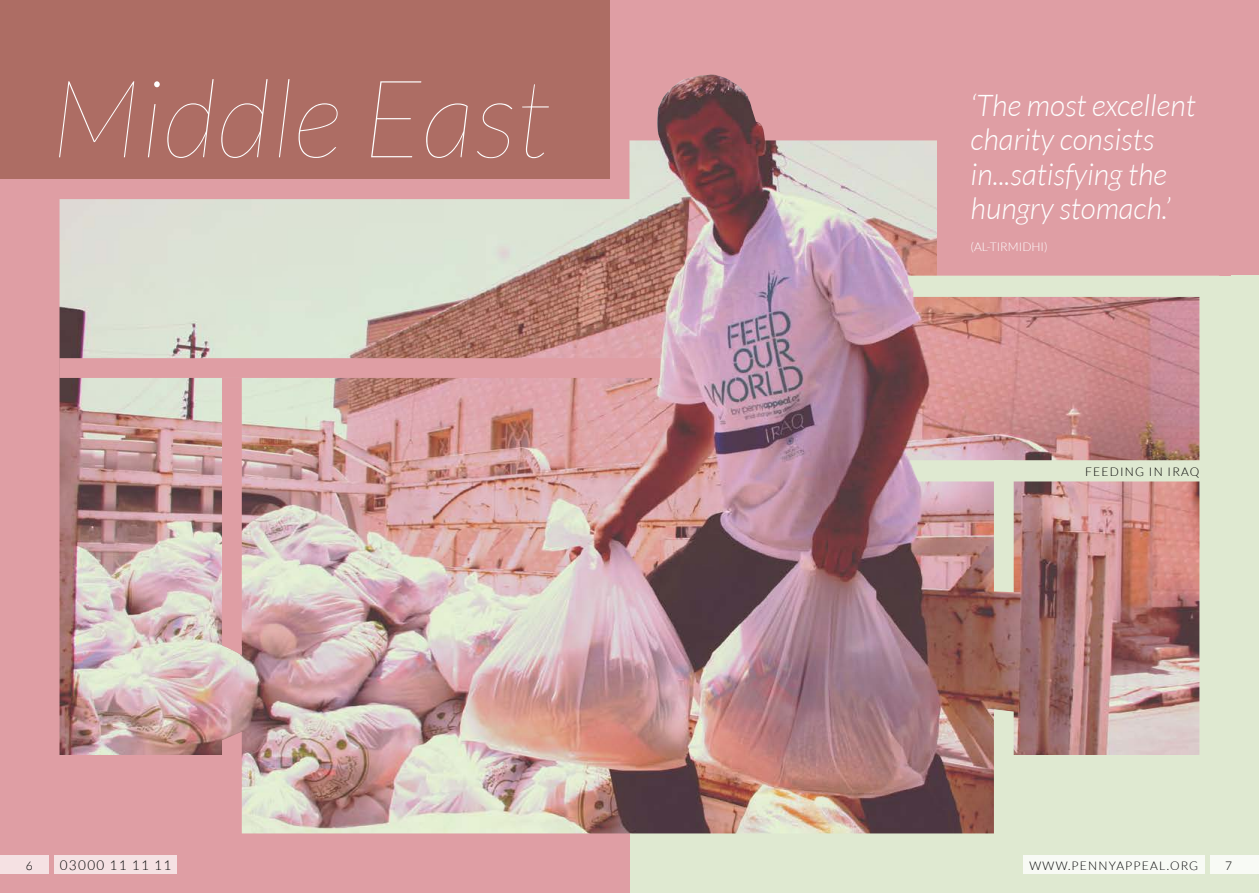
<style>
.page{position:relative;width:1259px;height:893px;background:#df9ea4}
.page>*{position:absolute;margin:0;border:0;box-sizing:border-box;transform-origin:0 0}
.t1{font:italic 100 108.6px "Lato";color:#fff}
.t2{font:italic 300 30px/34.5px "Lato";color:#fff}
.t3{font:300 13.5px "Lato";letter-spacing:.1em;color:#000}
.t4{font:300 12px "Lato";letter-spacing:.1em;color:#000}
.t5{font:300 12px "Lato";color:#fff}
</style>
<div class="page">
<div style="left:0;top:0;width:610px;height:179px;background:#ad6d64"></div>
<div style="left:630px;top:276px;width:628px;height:617px;background:#dfe9d1"></div>
<img style="left:60px;top:74px;width:1139px;height:759px">
<svg style="left:909px;top:460px;width:291px;height:132px"></svg>
<svg style="left:994px;top:709px;width:19px;height:124px"></svg>
<svg style="left:222px;top:732px;width:20px;height:101px"></svg>
<img style="left:59px;top:358px;width:601px;height:298px">
<div style="left:937px;top:117px;width:293px;height:159px;background:#df9ea4"></div>
<div style="left:26px;top:755px;width:201px;height:89px;background:#df9ea4"></div>
<div style="left:1008px;top:755px;width:251px;height:138px;background:#dfe9d1"></div>
<svg style="left:907px;top:276px;width:292px;height:21px"></svg>
<div style="left:1210px;top:855px;width:49px;height:19px;background:#f8faf5"></div>
<div style="left:0;top:855px;width:49px;height:19px;background:#f5e1e3"></div>
<div style="left:1023px;top:855px;width:181px;height:19px;background:#f8faf5"></div>
<div style="left:54px;top:855px;width:123px;height:19px;background:#f5e1e3"></div>
<h1 class="t1" style="left:50px;top:62px;width:501px">Middle East</h1>
<p class="t2" style="left:970px;top:89px;width:226px">‘The most excellent charity consists in...satisfying the hungry stomach.’</p>
<p class="t5" style="left:970px;top:241px;width:79px">(AL-TIRMIDHI)</p>
<p class="t4" style="left:1085px;top:465px;width:116px">FEEDING IN IRAQ</p>
<p class="t4" style="left:26px;top:859px;width:8px">6</p>
<p class="t3" style="left:60px;top:858px;width:113px">03000 11 11 11</p>
<p class="t4" style="left:1029px;top:859px;width:170px">WWW.PENNYAPPEAL.ORG</p>
<p class="t4" style="left:1225px;top:859px;width:8px">7</p>
</div>
